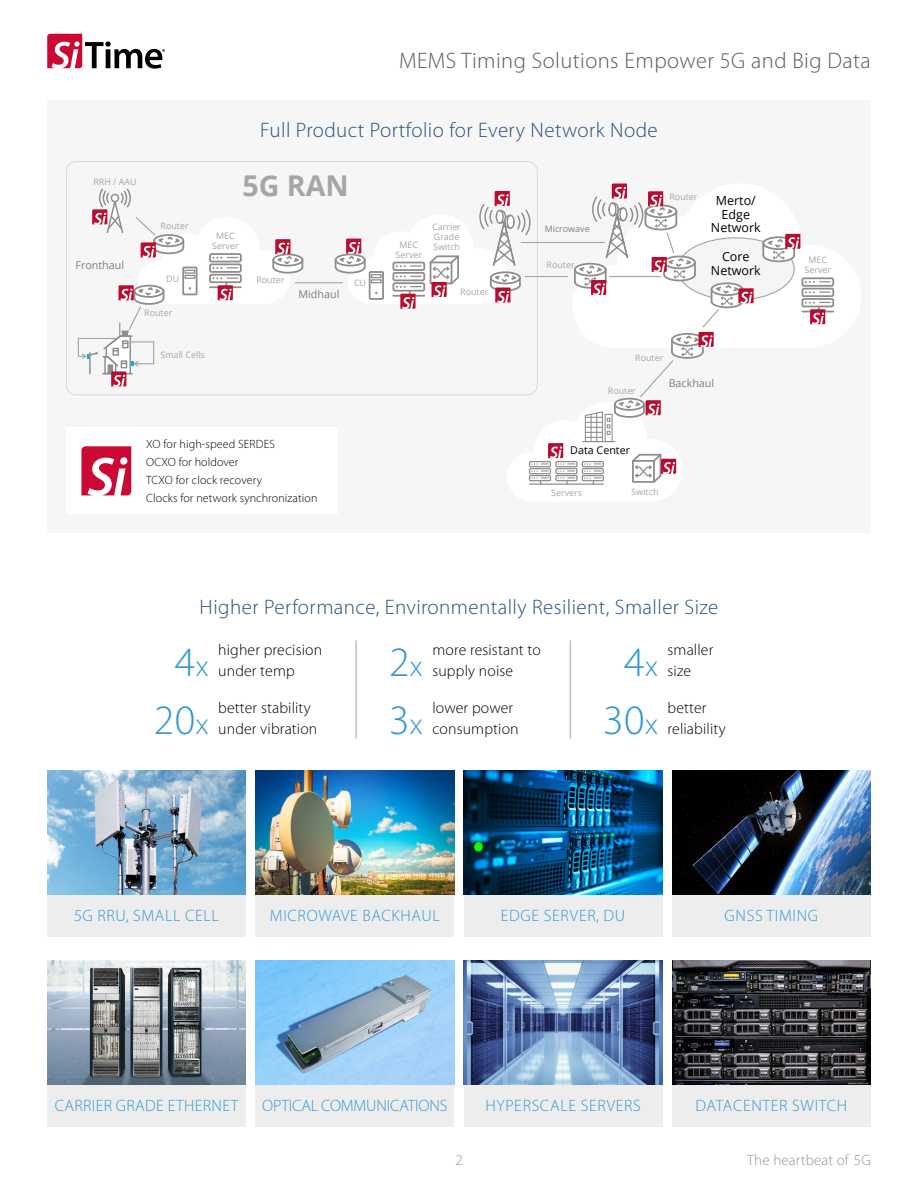
<style>
.page{position:relative;width:918px;height:1188px;background:#fff}
.page>*{position:absolute;margin:0;border:0;box-sizing:border-box;transform-origin:0 0}
.t1{font:300 42px/57.9px "Myriad Pro";color:#3498d4;text-align:center}
.t2{font:700 28.65px "Open Sans";color:#a6a6a6}
.t3{font:300 22.5px "Myriad Pro";letter-spacing:.02em;color:#595b5b}
.t4{font:300 21px "Myriad Pro";letter-spacing:.02em;color:#235280}
.t5{font:300 16.5px "Myriad Pro";letter-spacing:.04em;color:#3498d4}
.t6{font:300 16.5px "Myriad Pro";letter-spacing:-.01em;color:#3498d4}
.t7{font:300 16.5px "Myriad Pro";letter-spacing:.02em;color:#3498d4}
.t8{font:300 15.75px/21px "Myriad Pro";letter-spacing:.01em;color:#000}
.t9{font:300 15px "Myriad Pro";letter-spacing:.01em;color:#939598}
.t10{font:12.45px/13.4px "Open Sans";color:#000;text-align:center}
.t11{font:300 12px/18px "Myriad Pro";letter-spacing:.01em;color:#000}
.t12{font:10.65px "Open Sans";color:#7f7f7f}
.t13{font:10.65px "Open Sans";color:#000}
.t14{font:8.85px/9.9px "Open Sans";color:#a6a6a6;text-align:center}
.t15{font:8.85px "Open Sans";color:#7f7f7f}
.s1{font-size:30px}
</style>
<div class="page">
<svg style="left:47px;top:34px;width:118px;height:35px"></svg>
<div style="left:672px;top:960px;width:199px;height:167px;background:#ededee"></div>
<img style="left:672px;top:960px;width:199px;height:125px">
<div style="left:464px;top:960px;width:198px;height:167px;background:#ededee"></div>
<img style="left:464px;top:960px;width:198px;height:125px">
<div style="left:256px;top:960px;width:198px;height:167px;background:#ededee"></div>
<img style="left:256px;top:961px;width:198px;height:124px">
<div style="left:47px;top:960px;width:199px;height:167px;background:#ededee"></div>
<img style="left:47px;top:960px;width:199px;height:125px">
<div style="left:672px;top:771px;width:199px;height:166px;background:#ededee"></div>
<img style="left:672px;top:771px;width:199px;height:124px">
<div style="left:464px;top:771px;width:198px;height:166px;background:#ededee"></div>
<img style="left:464px;top:771px;width:198px;height:124px">
<div style="left:256px;top:771px;width:198px;height:166px;background:#ededee"></div>
<img style="left:256px;top:771px;width:198px;height:124px">
<div style="left:47px;top:771px;width:199px;height:166px;background:#ededee"></div>
<img style="left:47px;top:771px;width:199px;height:124px">
<hr style="left:355px;top:640px;width:2px;height:99px;background:#c0bfbf">
<hr style="left:570px;top:640px;width:1px;height:99px;background:#c0bfbf">
<div style="left:47px;top:101px;width:824px;height:432px;background:#f6f6f6"></div>
<svg style="left:802px;top:299px;width:31px;height:7px"></svg>
<div style="left:802px;top:298px;width:32px;height:9px;border:2px solid #8e8d8a;border-radius:2px"></div>
<div style="left:802px;top:288px;width:32px;height:9px;border:2px solid #8e8d8a;border-radius:2px"></div>
<svg style="left:805px;top:291px;width:25px;height:2px"></svg>
<div style="left:802px;top:278px;width:31px;height:8px;background:#fff;border-radius:2px"></div>
<div style="left:802px;top:277px;width:32px;height:10px;border:2px solid #8e8d8a;border-radius:2px"></div>
<svg style="left:805px;top:281px;width:25px;height:2px"></svg>
<hr style="left:802px;top:311px;width:31px;height:1px;background:#8e8d8a">
<hr style="left:295px;top:282px;width:48px;height:1px;background:#a6a6a6">
<svg style="left:805px;top:302px;width:25px;height:22px"></svg>
<svg style="left:762px;top:234px;width:38px;height:28px"></svg>
<svg style="left:335px;top:184px;width:419px;height:301px"></svg>
<svg style="left:77px;top:188px;width:226px;height:198px"></svg>
<div style="left:66px;top:428px;width:272px;height:86px;background:#fff"></div>
<svg style="left:81px;top:446px;width:50px;height:49px"></svg>
<h3 class="t3" style="left:399px;top:49px;width:473px">MEMS Timing Solutions Empower 5G and Big Data</h3>
<p class="t14" style="left:93px;top:176px;width:45px">RRH / AAU</p>
<p class="t12" style="left:75px;top:258px;width:50px">Fronthaul</p>
<p class="t14" style="left:161px;top:221px;width:30px">Router</p>
<p class="t14" style="left:166px;top:273px;width:14px">DU</p>
<p class="t14" style="left:144px;top:308px;width:30px">Router</p>
<h3 class="t4" style="left:260px;top:119px;width:399px">Full Product Portfolio for Every Network Node</h3>
<h2 class="t2" style="left:242px;top:165px;width:108px">5G RAN</h2>
<p class="t14" style="left:212px;top:231px;width:28px">MEC<br>Server</p>
<p class="t14" style="left:256px;top:275px;width:30px">Router</p>
<p class="t12" style="left:299px;top:287px;width:42px">Midhaul</p>
<p class="t14" style="left:354px;top:277px;width:14px">CU</p>
<p class="t14" style="left:396px;top:240px;width:28px">MEC<br>Server</p>
<p class="t14" style="left:432px;top:222px;width:30px;text-align:left">Carrier<br>Grade<br>Switch</p>
<p class="t14" style="left:460px;top:287px;width:30px">Router</p>
<p class="t15" style="left:545px;top:223px;width:46px">Microwave</p>
<p class="t14" style="left:547px;top:260px;width:30px">Router</p>
<p class="t14" style="left:669px;top:192px;width:30px">Router</p>
<p class="t10" style="left:711px;top:194px;width:51px">Merto/<br>Edge<br>Network</p>
<p class="t10" style="left:711px;top:250px;width:51px">Core<br>Network</p>
<p class="t14" style="left:161px;top:350px;width:46px">Small Cells</p>
<p class="t14" style="left:635px;top:353px;width:30px">Router</p>
<p class="t14" style="left:608px;top:385px;width:30px">Router</p>
<p class="t12" style="left:669px;top:375px;width:47px">Backhaul</p>
<p class="t11" style="left:146px;top:435px;width:173px">XO for high-speed SERDES<br>OCXO for holdover<br>TCXO for clock recovery<br>Clocks for network synchronization</p>
<p class="t13" style="left:570px;top:442px;width:61px">Data Center</p>
<p class="t14" style="left:551px;top:488px;width:32px">Servers</p>
<p class="t14" style="left:632px;top:486px;width:28px">Switch</p>
<h3 class="t4" style="left:200px;top:595px;width:520px">Higher Performance, Environmentally Resilient, Smaller Size</h3>
<h1 class="t1" style="left:154px;top:634px;width:56px">4<span class="s1">х<br></span>20<span class="s1">х</span></h1>
<p class="t8" style="left:218px;top:639px;width:105px">higher precision under temp</p>
<p class="t8" style="left:218px;top:697px;width:101px">better stability under vibration</p>
<h1 class="t1" style="left:389px;top:634px;width:35px;text-align:left">2<span class="s1">х<br></span>3<span class="s1">х</span></h1>
<p class="t8" style="left:432px;top:639px;width:110px">more resistant to supply noise</p>
<p class="t8" style="left:432px;top:697px;width:88px">lower power consumption</p>
<h1 class="t1" style="left:603px;top:634px;width:56px">4<span class="s1">х<br></span>30<span class="s1">х</span></h1>
<p class="t8" style="left:668px;top:639px;width:47px">smaller size</p>
<p class="t8" style="left:668px;top:697px;width:60px">better reliability</p>
<p class="t14" style="left:805px;top:255px;width:28px">MEC<br>Server</p>
<p class="t5" style="left:74px;top:906px;width:146px">5G RRU, SMALL CELL</p>
<p class="t5" style="left:270px;top:906px;width:172px">MICROWAVE BACKHAUL</p>
<p class="t5" style="left:501px;top:906px;width:126px">EDGE SERVER, DU</p>
<p class="t5" style="left:725px;top:906px;width:95px">GNSS TIMING</p>
<p class="t7" style="left:55px;top:1096px;width:185px">CARRIER GRADE ETHERNET</p>
<p class="t6" style="left:262px;top:1096px;width:187px">OPTICAL COMMUNICATIONS</p>
<p class="t5" style="left:485px;top:1096px;width:157px">HYPERSCALE SERVERS</p>
<p class="t5" style="left:696px;top:1096px;width:153px">DATACENTER SWITCH</p>
<p class="t9" style="left:455px;top:1152px;width:9px">2</p>
<p class="t9" style="left:747px;top:1152px;width:125px">The heartbeat of 5G</p>
</div>
